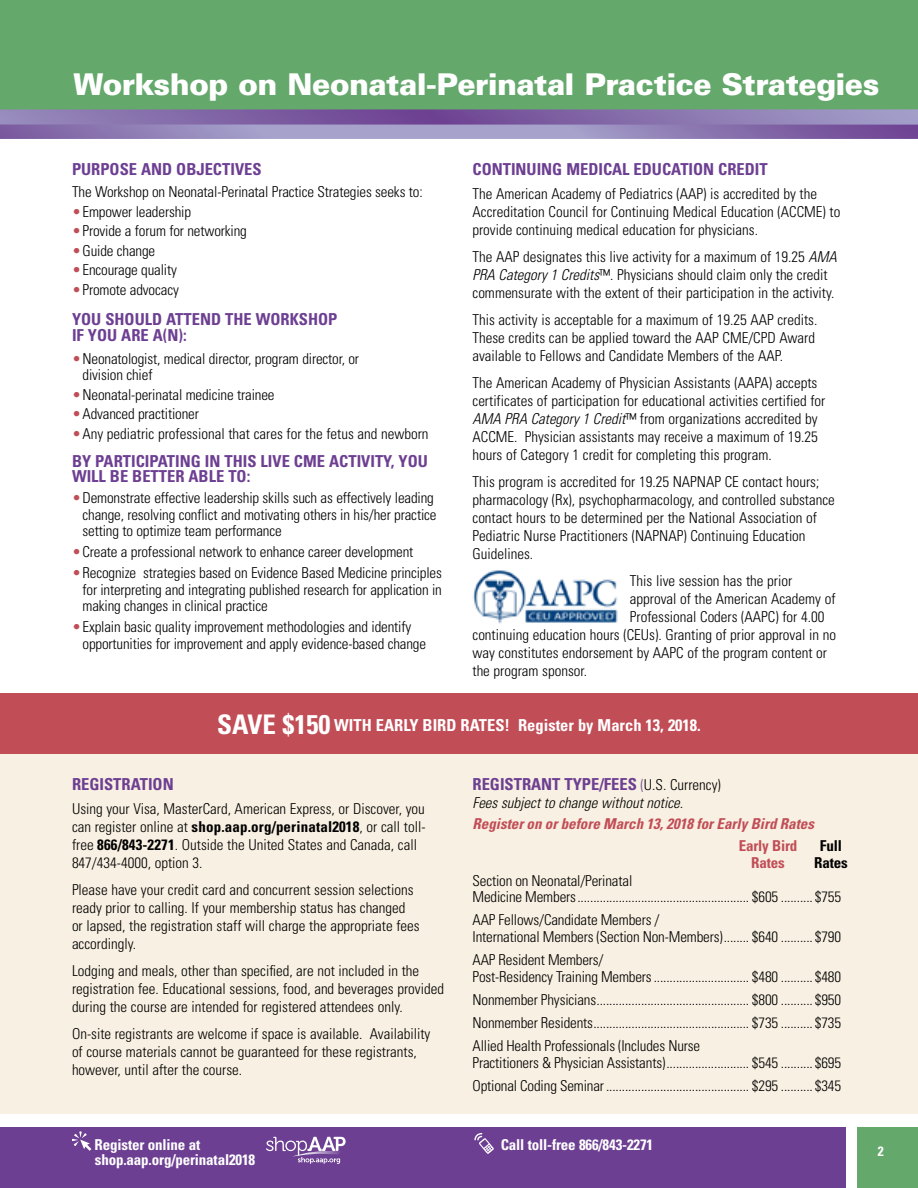
<style>
.page{position:relative;width:918px;height:1188px;background:#fff}
.page>*{position:absolute;margin:0;border:0;box-sizing:border-box;transform-origin:0 0}
.t1{font:900 30px "Univers";letter-spacing:-.02em;color:#fff}
.t2{font:700 condensed 16.5px/16.5px "Univers";color:#6d3f92}
.t3{font:700 condensed 16.5px "Univers";color:#fff}
.t4{font:300 condensed 15px/18px "Univers";color:#000}
.t5{font:700 condensed 15px "Univers";letter-spacing:-.01em;color:#fff}
.t6{font:italic 700 condensed 15px "Univers";color:#c14d56}
.t7{font:italic 300 condensed 15px "Univers";color:#000}
.t8{font:700 condensed 15px "Univers";letter-spacing:-.01em;color:#c14d56}
.t9{font:700 condensed 15px "Univers";letter-spacing:-.01em;color:#000}
.t10{font:700 condensed 13.5px "Univers";color:#fff}
.s1{color:#c14d56}
.s2{font-style:italic}
.s3{font-size:27px}
.s4{font-weight:700}
.s5{font-weight:300;font-size:15px}
.s6{font-weight:300;font-size:15px;color:#000}
</style>
<div class="page">
<div style="left:0;top:1127px;width:846px;height:61px;background:#6d3f92"></div>
<div style="left:857px;top:1127px;width:61px;height:61px;background:#65a86c"></div>
<div style="left:0;top:0;width:918px;height:134px;background:#65a86c"></div>
<svg style="left:72px;top:1131px;width:19px;height:20px"></svg>
<svg style="left:474px;top:1133px;width:20px;height:21px"></svg>
<svg style="left:266px;top:1137px;width:80px;height:27px"></svg>
<svg style="left:0;top:109px;width:918px;height:30px;background:#8c79b0"></svg>
<div style="left:0;top:747px;width:918px;height:367px;background:#f8f0e2"></div>
<div style="left:0;top:693px;width:918px;height:61px;background:#c14d56"></div>
<img style="left:473px;top:570px;width:145px;height:54px">
<h1 class="t1" style="left:74px;top:65px;width:807px">Workshop on Neonatal-Perinatal Practice Strategies</h1>
<p class="t2" style="left:72px;top:160px;width:191px">PURPOSE AND OBJECTIVES</p>
<p class="t4" style="left:72px;top:183px;width:352px">The Workshop on Neonatal-Perinatal Practice Strategies seeks to:</p>
<p class="t4" style="left:72px;top:202px;width:121px"><span class="s1">•</span>Empower leadership</p>
<p class="t4" style="left:72px;top:222px;width:176px"><span class="s1">•</span>Provide a forum for networking</p>
<p class="t4" style="left:72px;top:241px;width:85px"><span class="s1">•</span>Guide change</p>
<p class="t4" style="left:72px;top:261px;width:107px"><span class="s1">•</span>Encourage quality</p>
<p class="t4" style="left:72px;top:280px;width:108px"><span class="s1">•</span>Promote advocacy</p>
<p class="t2" style="left:72px;top:310px;width:267px">YOU SHOULD ATTEND THE WORKSHOP<br>IF YOU ARE A(N):</p>
<p class="t4" style="left:82px;top:350px;width:278px;line-height:16.5px;text-indent:-10px"><span class="s1">•</span>Neonatologist, medical director, program director, or division chief</p>
<p class="t4" style="left:72px;top:385px;width:204px"><span class="s1">•</span>Neonatal-perinatal medicine trainee</p>
<p class="t4" style="left:72px;top:405px;width:128px"><span class="s1">•</span>Advanced practitioner</p>
<p class="t4" style="left:72px;top:424px;width:358px"><span class="s1">•</span>Any pediatric professional that cares for the fetus and newborn</p>
<p class="t2" style="left:72px;top:454px;width:357px;line-height:15px">BY PARTICIPATING IN THIS LIVE CME ACTIVITY, YOU<br>WILL BE BETTER ABLE TO:</p>
<p class="t4" style="left:82px;top:490px;width:356px;line-height:16.5px;text-indent:-10px"><span class="s1">•</span>Demonstrate effective leadership skills such as effectively leading change, resolving conflict and motivating others in his/her practice setting to optimize team performance</p>
<p class="t4" style="left:72px;top:543px;width:343px"><span class="s1">•</span>Create a professional network to enhance career development</p>
<p class="t4" style="left:82px;top:565px;width:361px;line-height:16.5px;text-align:justify;text-indent:-10px"><span class="s1">•</span>Recognize strategies based on Evidence Based Medicine principles for interpreting and integrating published research for application in making changes in clinical practice</p>
<p class="t4" style="left:82px;top:619px;width:345px;line-height:16.5px;text-indent:-10px"><span class="s1">•</span>Explain basic quality improvement methodologies and identify opportunities for improvement and apply evidence-based change</p>
<p class="t2" style="left:472px;top:160px;width:297px">CONTINUING MEDICAL EDUCATION CREDIT</p>
<p class="t4" style="left:472px;top:184px;width:369px">The American Academy of Pediatrics (AAP) is accredited by the<br>Accreditation Council for Continuing Medical Education (ACCME) to provide continuing medical education for physicians.</p>
<p class="t4" style="left:472px;top:247px;width:366px">The AAP designates this live activity for a maximum of 19.25 <span class="s2">AMA<br>PRA Category 1 Credits</span>™. Physicians should claim only the credit commensurate with the extent of their participation in the activity.</p>
<p class="t4" style="left:472px;top:310px;width:346px">This activity is acceptable for a maximum of 19.25 AAP credits.<br>These credits can be applied toward the AAP CME/CPD Award available to Fellows and Candidate Members of the AAP.</p>
<p class="t4" style="left:472px;top:373px;width:354px">The American Academy of Physician Assistants (AAPA) accepts certificates of participation for educational activities certified for <span class="s2">AMA PRA Category 1 Credit</span>™ from organizations accredited by ACCME. Physician assistants may receive a maximum of 19.25 hours of Category 1 credit for completing this program.</p>
<p class="t4" style="left:472px;top:472px;width:364px">This program is accredited for 19.25 NAPNAP CE contact hours; pharmacology (Rx), psychopharmacology, and controlled substance contact hours to be determined per the National Association of Pediatric Nurse Practitioners (NAPNAP) Continuing Education Guidelines.</p>
<p class="t4" style="left:630px;top:571px;width:164px">This live session has the prior</p>
<p class="t4" style="left:630px;top:589px;width:207px">approval of the American Academy of</p>
<p class="t4" style="left:630px;top:607px;width:196px">Professional Coders (AAPC) for 4.00</p>
<p class="t4" style="left:472px;top:625px;width:365px">continuing education hours (CEUs). Granting of prior approval in no</p>
<p class="t4" style="left:472px;top:643px;width:356px">way constitutes endorsement by AAPC of the program content or</p>
<p class="t4" style="left:472px;top:661px;width:116px">the program sponsor.</p>
<p class="t3" style="left:217px;top:715px;width:485px"><span class="s3">SAVE $150</span> WITH EARLY BIRD RATES! Register by March 13, 2018.</p>
<p class="t2" style="left:72px;top:775px;width:103px">REGISTRATION</p>
<p class="t4" style="left:72px;top:799px;width:355px">Using your Visa, MasterCard, American Express, or Discover, you can register online at <span class="s4">shop.aap.org/perinatal2018</span>, or call toll&shy;free <span class="s4">866/843-2271</span>. Outside the United States and Canada, call 847/434-4000, option 3.</p>
<p class="t4" style="left:72px;top:880px;width:349px">Please have your credit card and concurrent session selections ready prior to calling. If your membership status has changed or lapsed, the registration staff will charge the appropriate fees accordingly.</p>
<p class="t4" style="left:72px;top:961px;width:374px">Lodging and meals, other than specified, are not included in the registration fee. Educational sessions, food, and beverages provided during the course are intended for registered attendees only.</p>
<p class="t4" style="left:72px;top:1024px;width:360px">On-site registrants are welcome if space is available. Availability of course materials cannot be guaranteed for these registrants, however, until after the course.</p>
<p class="t2" style="left:472px;top:775px;width:250px">REGISTRANT TYPE/FEES <span class="s5">(</span><span class="s6">U.S. Currency)</span></p>
<p class="t7" style="left:473px;top:793px;width:212px">Fees subject to change without notice.</p>
<p class="t6" style="left:473px;top:814px;width:343px">Register on or before March 13, 2018 for Early Bird Rates</p>
<p class="t8" style="left:739px;top:837px;width:60px">Early Bird</p>
<p class="t9" style="left:820px;top:837px;width:24px">Full</p>
<p class="t8" style="left:751px;top:853px;width:35px">Rates</p>
<p class="t9" style="left:814px;top:853px;width:35px">Rates</p>
<p class="t4" style="left:473px;top:872px;width:370px;line-height:16.5px">Section on Neonatal/Perinatal<br>Medicine Members...................................................... $605 .......... $755</p>
<p class="t4" style="left:473px;top:912px;width:370px;line-height:16.5px">AAP Fellows/Candidate Members /<br>International Members (Section Non-Members)........ $640 .......... $790</p>
<p class="t4" style="left:473px;top:951px;width:370px;line-height:16.5px">AAP Resident Members/<br>Post-Residency Training Members.............................. $480 .......... $480</p>
<p class="t4" style="left:473px;top:988px;width:370px;line-height:23.2px;text-align:justify">Nonmember Physicians................................................ $800 .......... $950<br>Nonmember Residents................................................. $735 .......... $735<br>Allied Health Professionals (Includes Nurse</p>
<p class="t4" style="left:473px;top:1051px;width:370px;line-height:23.2px">Practitioners &amp; Physician Assistants).......................... $545 .......... $695<br>Optional Coding Seminar............................................. $295 .......... $345</p>
<p class="t5" style="left:95px;top:1136px;width:107px">Register online at</p>
<p class="t5" style="left:501px;top:1136px;width:154px">Call toll-free 866/843-2271</p>
<p class="t5" style="left:95px;top:1151px;width:162px">shop.aap.org/perinatal2018</p>
<p class="t10" style="left:878px;top:1143px;width:7px">2</p>
</div>
